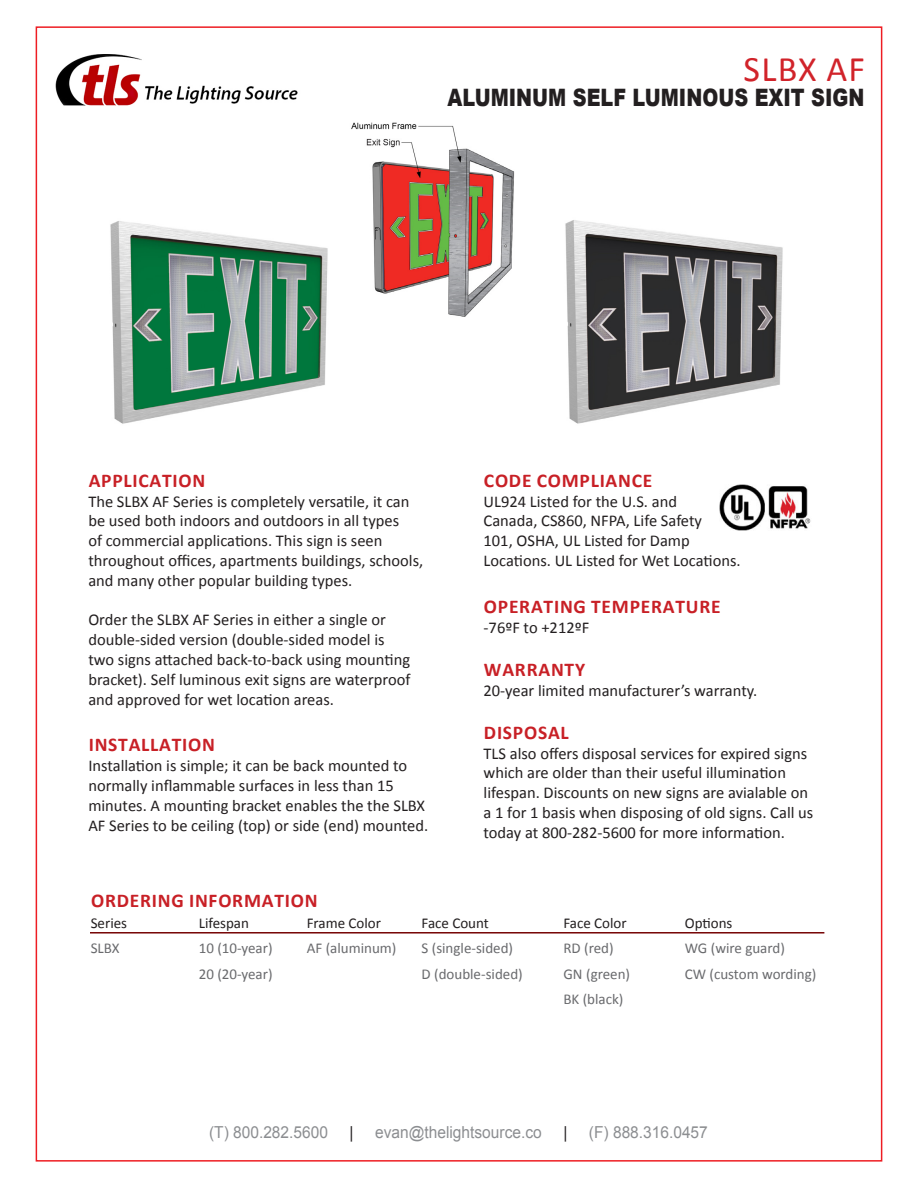
<style>
.page{position:relative;width:918px;height:1188px;background:#fff}
.page>*{position:absolute;margin:0;border:0;box-sizing:border-box;transform-origin:0 0}
.Series{font:36px "Calibri";letter-spacing:.04em;color:#d1232a}
.Description{font:900 24px "Arial";color:#231f20;scale:.8 1}
.Paragrah_Header{font:700 19.5px "Calibri";letter-spacing:.04em;color:#c82026}
.t1{font:16.5px/19.8px "Calibri";color:#231f20}
.t2{font:16.5px "Arial";color:#8c8e91;scale:.94 1}
.t3{font:16.5px "Arial";color:#231f20;scale:.94 1}
.Order_Info{font:15px "Calibri";color:#696a6d}
.Order_Info-2{font:15px "Calibri";color:#231f20}
</style>
<div class="page">
<img style="left:55px;top:54px;width:243px;height:52px">
<hr style="left:90px;top:932px;width:734px;height:2px;background:#760405">
<img style="left:720px;top:484px;width:91px;height:46px">
<img style="left:351px;top:122px;width:164px;height:195px">
<img style="left:565px;top:220px;width:218px;height:204px">
<img style="left:110px;top:195px;width:246px;height:229px">
<p class="Series" style="left:743px;top:44px;width:123px">SLBX AF</p>
<p class="Description" style="left:447px;top:80px;width:523px">ALUMINUM SELF LUMINOUS EXIT SIGN</p>
<p class="Paragrah_Header" style="left:89px;top:467px;width:118px">APPLICATION</p>
<p class="t1" style="left:88px;top:491px;width:336px">The SLBX AF Series is completely versatile, it can be used both indoors and outdoors in all types<br>of commercial applications. This sign is seen throughout offices, apartments buildings, schools, and many other popular building types.</p>
<p class="t1" style="left:88px;top:610px;width:324px">Order the SLBX AF Series in either a single or double-sided version (double-sided model is two signs attached back-to-back using mounting bracket). Self luminous exit signs are waterproof and approved for wet location areas.</p>
<p class="Paragrah_Header" style="left:89px;top:731px;width:128px">INSTALLATION</p>
<p class="t1" style="left:88px;top:755px;width:341px">Installation is simple; it can be back mounted to normally inflammable surfaces in less than 15 minutes. A mounting bracket enables the the SLBX AF Series to be ceiling (top) or side (end) mounted.</p>
<p class="Paragrah_Header" style="left:484px;top:467px;width:170px">CODE COMPLIANCE</p>
<p class="t1" style="left:484px;top:491px;width:259px">UL924 Listed for the U.S. and<br>Canada, CS860, NFPA, Life Safety<br>101, OSHA, UL Listed for Damp<br>Locations. UL Listed for Wet Locations.</p>
<p class="Paragrah_Header" style="left:484px;top:593px;width:238px">OPERATING TEMPERATURE</p>
<p class="t1" style="left:484px;top:617px;width:107px">-76ºF to +212ºF</p>
<p class="Paragrah_Header" style="left:484px;top:656px;width:103px">WARRANTY</p>
<p class="t1" style="left:484px;top:680px;width:275px">20-year limited manufacturer’s warranty.</p>
<p class="Paragrah_Header" style="left:484px;top:719px;width:86px">DISPOSAL</p>
<p class="t1" style="left:484px;top:743px;width:331px">TLS also offers disposal services for expired signs which are older than their useful illumination lifespan. Discounts on new signs are avialable on a 1 for 1 basis when disposing of old signs. Call us today at 800-282-5600 for more information.</p>
<p class="Paragrah_Header" style="left:91px;top:886px;width:228px">ORDERING INFORMATION</p>
<p class="Order_Info-2" style="left:91px;top:912px;width:38px">Series</p>
<p class="Order_Info-2" style="left:199px;top:912px;width:52px">Lifespan</p>
<p class="Order_Info-2" style="left:307px;top:912px;width:76px">Frame Color</p>
<p class="Order_Info-2" style="left:422px;top:912px;width:69px">Face Count</p>
<p class="Order_Info-2" style="left:563px;top:912px;width:65px">Face Color</p>
<p class="Order_Info-2" style="left:685px;top:912px;width:49px">Options</p>
<p class="Order_Info" style="left:91px;top:938px;width:30px">SLBX</p>
<p class="Order_Info" style="left:199px;top:938px;width:75px">10 (10-year)</p>
<p class="Order_Info" style="left:307px;top:938px;width:91px">AF (aluminum)</p>
<p class="Order_Info" style="left:422px;top:938px;width:93px">S (single-sided)</p>
<p class="Order_Info" style="left:563px;top:938px;width:52px">RD (red)</p>
<p class="Order_Info" style="left:685px;top:938px;width:102px">WG (wire guard)</p>
<p class="Order_Info" style="left:199px;top:963px;width:75px">20 (20-year)</p>
<p class="Order_Info" style="left:422px;top:963px;width:103px">D (double-sided)</p>
<p class="Order_Info" style="left:563px;top:963px;width:68px">GN (green)</p>
<p class="Order_Info" style="left:685px;top:963px;width:133px">CW (custom wording)</p>
<p class="Order_Info" style="left:563px;top:989px;width:62px">BK (black)</p>
<p class="t2" style="left:209px;top:1121px;width:128px">(T) 800.282.5600</p>
<p class="t3" style="left:350px;top:1121px;width:6px">|</p>
<p class="t2" style="left:375px;top:1121px;width:179px">evan@thelightsource.co</p>
<p class="t3" style="left:563px;top:1121px;width:6px">|</p>
<p class="t2" style="left:589px;top:1121px;width:128px">(F) 888.316.0457</p>
</div>
